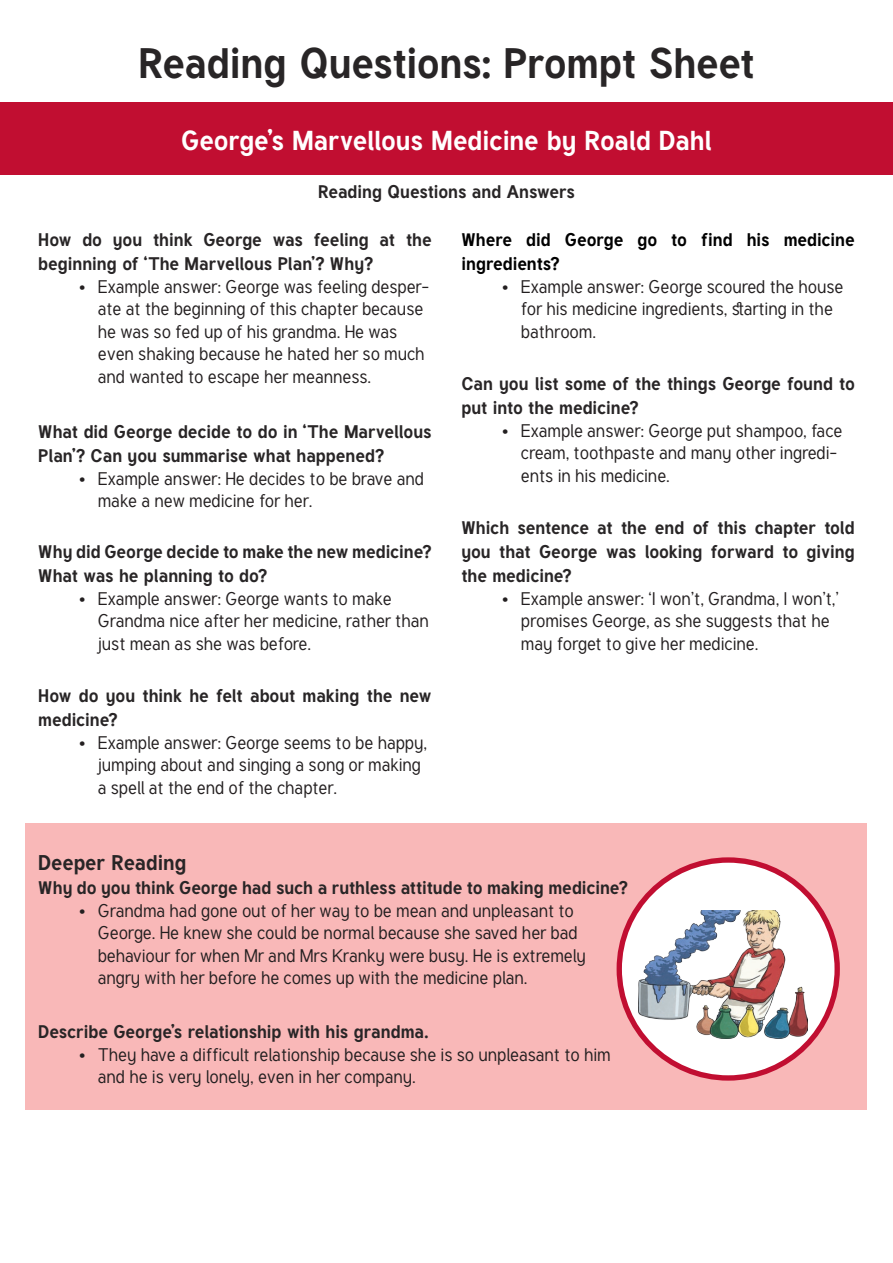
<style>
.page{position:relative;width:893px;height:1263px;background:#fff}
.page>*{position:absolute;margin:0;border:0;box-sizing:border-box;transform-origin:0 0}
.Heading_1{font:700 42px "Tuffy";letter-spacing:-.005em;color:#282526}
.Heading_2{font:700 27px "Tuffy";letter-spacing:-.005em;color:#fff}
.Heading_3{font:700 21px "Tuffy";color:#282526}
.t1{font:18px/22.5px "Tuffy";color:#231f20}
.Adult_Body_Copy{font:700 18px/24px "Tuffy";color:#282526}
.Adult_Body_Copy-2{font:700 18px/24px "Tuffy";color:#000}
.Heading_4{font:700 18px "Tuffy";color:#282526}
</style>
<div class="page">
<div style="left:0;top:102px;width:893px;height:72px;background:#c10e31"></div>
<div style="left:26px;top:823px;width:841px;height:287px;background:#f9b8b8"></div>
<div style="left:619px;top:860px;width:218px;height:218px;background:#fff;border-radius:50%"></div>
<div style="left:617px;top:857px;width:223px;height:224px;border:5px solid #c10e31;border-radius:50%"></div>
<img style="left:639px;top:910px;width:168px;height:129px">
<p class="Heading_1" style="left:138px;top:30px;width:618px">Reading Questions: Prompt Sheet</p>
<p class="Heading_2" style="left:181px;top:119px;width:532px">George’s Marvellous Medicine by Roald Dahl</p>
<p class="Heading_4" style="left:318px;top:177px;width:258px">Reading Questions and Answers</p>
<p class="Adult_Body_Copy" style="left:38px;top:227px;width:395px">How do you think George was feeling at the beginning of ‘The Marvellous Plan’? Why?</p>
<p class="t1" style="left:98px;top:275px;width:333px;text-indent:-18px">• Example answer: George was feeling desper&shy;ate at the beginning of this chapter because he was so fed up of his grandma. He was even shaking because he hated her so much and wanted to escape her meanness.</p>
<p class="Adult_Body_Copy" style="left:38px;top:419px;width:395px">What did George decide to do in ‘The Marvellous<br>Plan’? Can you summarise what happened?</p>
<p class="t1" style="left:98px;top:467px;width:328px;text-indent:-18px">• Example answer: He decides to be brave and make a new medicine for her.</p>
<p class="Adult_Body_Copy" style="left:38px;top:539px;width:395px">Why did George decide to make the new medicine?<br>What was he planning to do?</p>
<p class="t1" style="left:98px;top:587px;width:333px;text-indent:-18px">• Example answer: George wants to make<br>Grandma nice after her medicine, rather than just mean as she was before.</p>
<p class="Adult_Body_Copy" style="left:38px;top:683px;width:395px">How do you think he felt about making the new medicine?</p>
<p class="t1" style="left:98px;top:731px;width:331px;text-indent:-18px">• Example answer: George seems to be happy, jumping about and singing a song or making a spell at the end of the chapter.</p>
<p class="Adult_Body_Copy-2" style="left:461px;top:227px;width:395px">Where did George go to find his medicine ingredients?</p>
<p class="t1" style="left:521px;top:275px;width:324px;text-indent:-18px">• Example answer: George scoured the house for his medicine ingredients, starting in the bathroom.</p>
<p class="Adult_Body_Copy" style="left:461px;top:371px;width:395px">Can you list some of the things George found to put into the medicine?</p>
<p class="t1" style="left:521px;top:419px;width:323px;text-indent:-18px">• Example answer: George put shampoo, face cream, toothpaste and many other ingredi&shy;ents in his medicine.</p>
<p class="Adult_Body_Copy" style="left:461px;top:515px;width:395px;text-align:justify">Which sentence at the end of this chapter told you that George was looking forward to giving the medicine?</p>
<p class="t1" style="left:521px;top:587px;width:319px;text-indent:-18px">• Example answer: ‘I won’t, Grandma, I won’t,’ promises George, as she suggests that he may forget to give her medicine.</p>
<p class="Heading_3" style="left:38px;top:846px;width:150px">Deeper Reading</p>
<p class="Adult_Body_Copy" style="left:38px;top:875px;width:591px">Why do you think George had such a ruthless attitude to making medicine?</p>
<p class="t1" style="left:98px;top:899px;width:490px;text-indent:-18px">• Grandma had gone out of her way to be mean and unpleasant to George. He knew she could be normal because she saved her bad behaviour for when Mr and Mrs Kranky were busy. He is extremely angry with her before he comes up with the medicine plan.</p>
<p class="Adult_Body_Copy" style="left:38px;top:1019px;width:391px">Describe George’s relationship with his grandma.</p>
<p class="t1" style="left:98px;top:1043px;width:514px;text-indent:-18px">• They have a difficult relationship because she is so unpleasant to him and he is very lonely, even in her company.</p>
</div>
